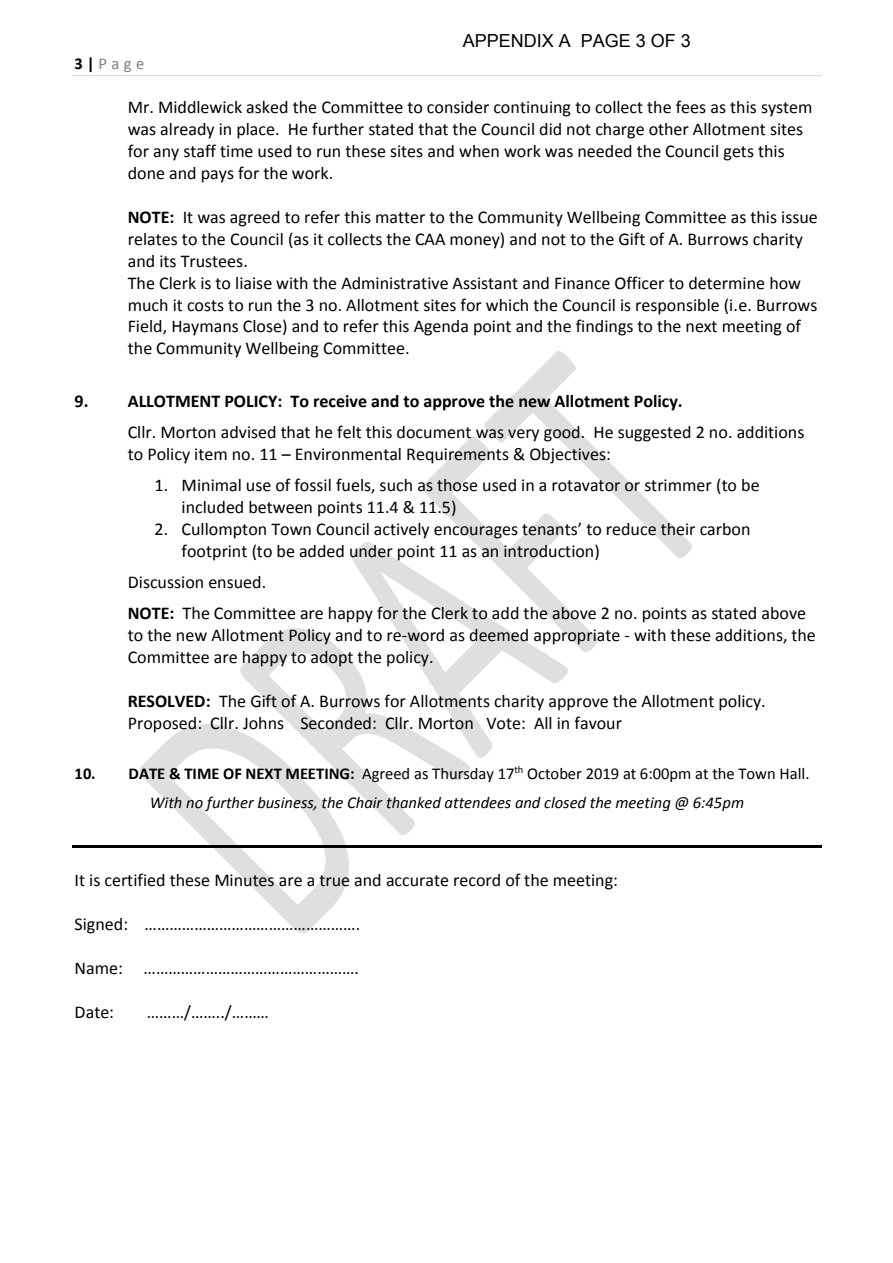
<style>
.page{position:relative;width:893px;height:1263px;background:#fff}
.page>*{position:absolute;margin:0;border:0;box-sizing:border-box;transform-origin:0 0}
.t1{font:18px/21.9px "Calibri";color:#000}
.t2{font:700 18px "Calibri";color:#000}
.t3{font:18px "Arial";color:#010101}
.t4{font:italic 16.5px/29.1px "Calibri";color:#000;text-align:center}
.t5{font:16.5px "Calibri";color:#7f7f7f}
.s1{font-weight:700;color:#000}
.s2{font-weight:700}
.s3{font-weight:700;font-style:normal}
.s4{font-style:normal}
</style>
<div class="page">
<svg style="left:140px;top:724px;width:210px;height:210px"></svg>
<svg style="left:240px;top:628px;width:230px;height:207px"></svg>
<svg style="left:352px;top:542px;width:216px;height:216px"></svg>
<svg style="left:423px;top:351px;width:269px;height:301px"></svg>
<hr style="left:72px;top:75px;width:749px;height:1px;background:#d9d9d9">
<hr style="left:72px;top:845px;width:749px;height:2px;background:#000">
<p class="t3" style="left:462px;top:30px;width:230px">APPENDIX A PAGE 3 OF 3</p>
<p class="t5" style="left:75px;top:56px;width:71px"><span class="s1">3</span> Page</p>
<p class="t1" style="left:128px;top:97px;width:686px">Mr. Middlewick asked the Committee to consider continuing to collect the fees as this system was already in place. He further stated that the Council did not charge other Allotment sites for any staff time used to run these sites and when work was needed the Council gets this done and pays for the work.</p>
<p class="t1" style="left:128px;top:207px;width:691px"><span class="s2">NOTE:</span> It was agreed to refer this matter to the Community Wellbeing Committee as this issue relates to the Council (as it collects the CAA money) and not to the Gift of A. Burrows charity and its Trustees.<br>The Clerk is to liaise with the Administrative Assistant and Finance Officer to determine how much it costs to run the 3 no. Allotment sites for which the Council is responsible (i.e. Burrows Field, Haymans Close) and to refer this Agenda point and the findings to the next meeting of the Community Wellbeing Committee.</p>
<p class="t2" style="left:75px;top:394px;width:609px">9. ALLOTMENT POLICY: To receive and to approve the new Allotment Policy.</p>
<p class="t1" style="left:128px;top:423px;width:678px">Cllr. Morton advised that he felt this document was very good. He suggested 2 no. additions to Policy item no. 11 – Environmental Requirements &amp; Objectives:</p>
<p class="t1" style="left:181px;top:476px;width:579px;text-indent:-27px">1. Minimal use of fossil fuels, such as those used in a rotavator or strimmer (to be included between points 11.4 &amp; 11.5)</p>
<p class="t1" style="left:181px;top:520px;width:570px;text-indent:-27px">2. Cullompton Town Council actively encourages tenants’ to reduce their carbon footprint (to be added under point 11 as an introduction)</p>
<p class="t1" style="left:128px;top:568px;width:680px;line-height:30.9px">Discussion ensued.<br><span class="s2">NOTE:</span> The Committee are happy for the Clerk to add the above 2 no. points as stated above</p>
<p class="t1" style="left:128px;top:626px;width:689px">to the new Allotment Policy and to re-word as deemed appropriate - with these additions, the<br>Committee are happy to adopt the policy.</p>
<p class="t1" style="left:128px;top:692px;width:639px"><span class="s2">RESOLVED:</span> The Gift of A. Burrows for Allotments charity approve the Allotment policy.<br>Proposed: Cllr. Johns Seconded: Cllr. Morton Vote: All in favour</p>
<p class="t4" style="left:75px;top:760px;width:736px"><span class="s3">10. DATE &amp; TIME OF NEXT MEETING:</span> <span class="s4">Agreed as Thursday 17</span><sup>th</sup> <span class="s4">October 2019 at 6:00pm at the Town Hall.<br></span>With no further business, the Chair thanked attendees and closed the meeting @ 6:45pm</p>
<p class="t1" style="left:75px;top:871px;width:545px">It is certified these Minutes are a true and accurate record of the meeting:</p>
<p class="t1" style="left:75px;top:915px;width:287px">Signed: …………………………………………….</p>
<p class="t1" style="left:75px;top:959px;width:286px">Name: …………………………………………….</p>
<p class="t1" style="left:75px;top:1003px;width:41px">Date:</p>
<p class="t1" style="left:147px;top:1003px;width:124px">………/……../………</p>
</div>
